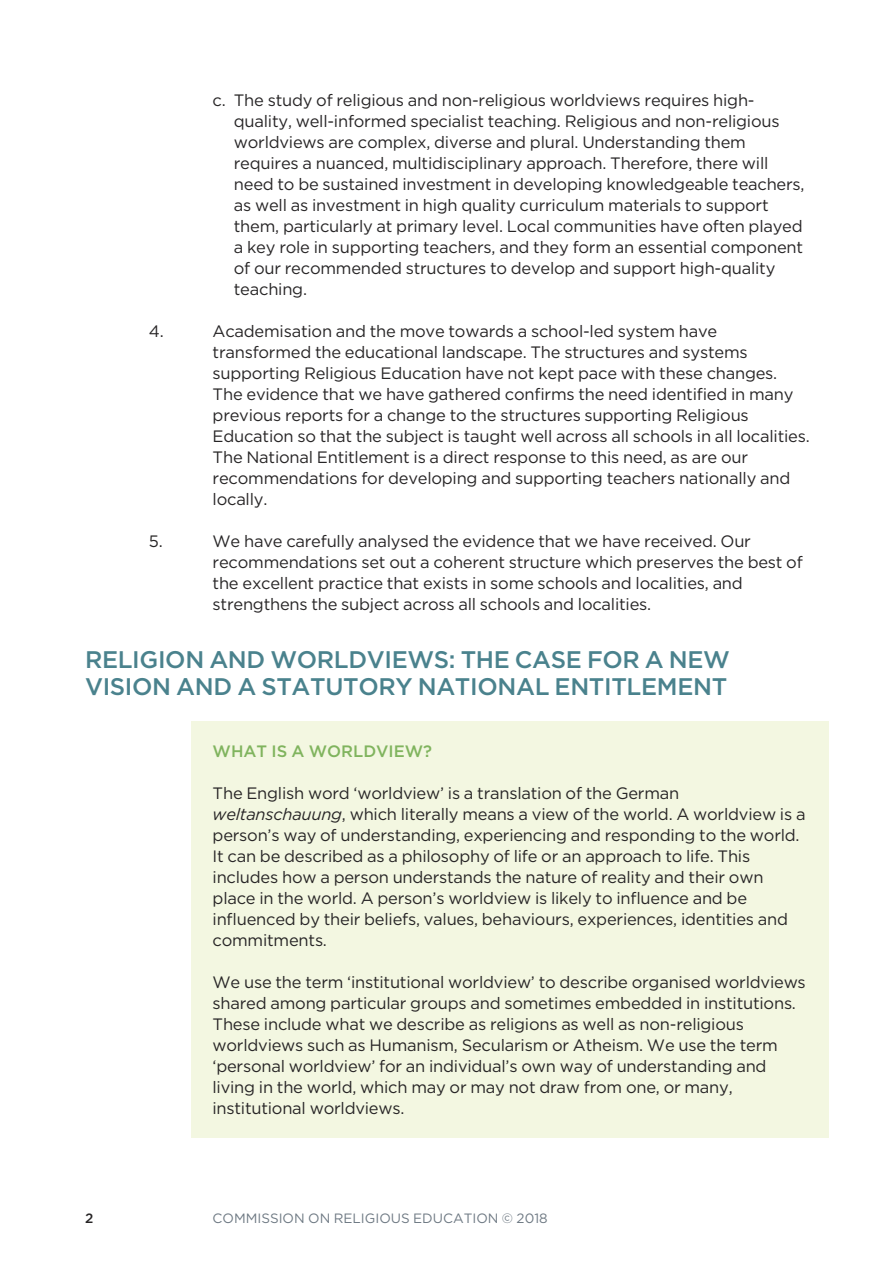
<style>
.page{position:relative;width:893px;height:1263px;background:#fff}
.page>*{position:absolute;margin:0;border:0;box-sizing:border-box;transform-origin:0 0}
.t1{font:500 24px/27px "Gotham HTF";letter-spacing:-.015em;color:#4a828d}
.t2{font:16.5px/21px "Gotham HTF";letter-spacing:-.015em;color:#272526}
.t3{font:500 16.5px "Gotham HTF";color:#80b45e}
.t4{font:13.5px "Gotham HTF";color:#6e7983}
.t5{font:500 13.5px "Gotham HTF";color:#272526}
.s1{font-style:italic}
</style>
<div class="page">
<div style="left:191px;top:721px;width:638px;height:416px;background:#f3f7e1"></div>
<p class="t2" style="left:234px;top:89px;width:572px;text-indent:-21px">c. The study of religious and non-religious worldviews requires high&shy;quality, well-informed specialist teaching. Religious and non-religious worldviews are complex, diverse and plural. Understanding them requires a nuanced, multidisciplinary approach. Therefore, there will need to be sustained investment in developing knowledgeable teachers, as well as investment in high quality curriculum materials to support them, particularly at primary level. Local communities have often played a key role in supporting teachers, and they form an essential component of our recommended structures to develop and support high-quality teaching.</p>
<p class="t2" style="left:149px;top:320px;width:16px">4.</p>
<p class="t2" style="left:213px;top:320px;width:599px">Academisation and the move towards a school-led system have transformed the educational landscape. The structures and systems supporting Religious Education have not kept pace with these changes.<br>The evidence that we have gathered confirms the need identified in many previous reports for a change to the structures supporting Religious Education so that the subject is taught well across all schools in all localities.<br>The National Entitlement is a direct response to this need, as are our recommendations for developing and supporting teachers nationally and locally.</p>
<p class="t2" style="left:149px;top:530px;width:15px">5.</p>
<p class="t2" style="left:213px;top:530px;width:592px">We have carefully analysed the evidence that we have received. Our recommendations set out a coherent structure which preserves the best of the excellent practice that exists in some schools and localities, and strengthens the subject across all schools and localities.</p>
<h1 class="t1" style="left:85px;top:646px;width:646px">RELIGION AND WORLDVIEWS: THE CASE FOR A NEW<br>VISION AND A STATUTORY NATIONAL ENTITLEMENT</h1>
<p class="t3" style="left:213px;top:741px;width:221px">WHAT IS A WORLDVIEW?</p>
<p class="t2" style="left:213px;top:782px;width:594px">The English word ‘worldview’ is a translation of the German <span class="s1">weltanschauung</span>, which literally means a view of the world. A worldview is a person’s way of understanding, experiencing and responding to the world.<br>It can be described as a philosophy of life or an approach to life. This includes how a person understands the nature of reality and their own place in the world. A person’s worldview is likely to influence and be influenced by their beliefs, values, behaviours, experiences, identities and commitments.</p>
<p class="t2" style="left:213px;top:971px;width:595px">We use the term ‘institutional worldview’ to describe organised worldviews shared among particular groups and sometimes embedded in institutions.<br>These include what we describe as religions as well as non-religious worldviews such as Humanism, Secularism or Atheism. We use the term ‘personal worldview’ for an individual’s own way of understanding and living in the world, which may or may not draw from one, or many, institutional worldviews.</p>
<p class="t5" style="left:85px;top:1211px;width:10px">2</p>
<p class="t4" style="left:213px;top:1211px;width:337px">COMMISSION ON RELIGIOUS EDUCATION © 2018</p>
</div>
